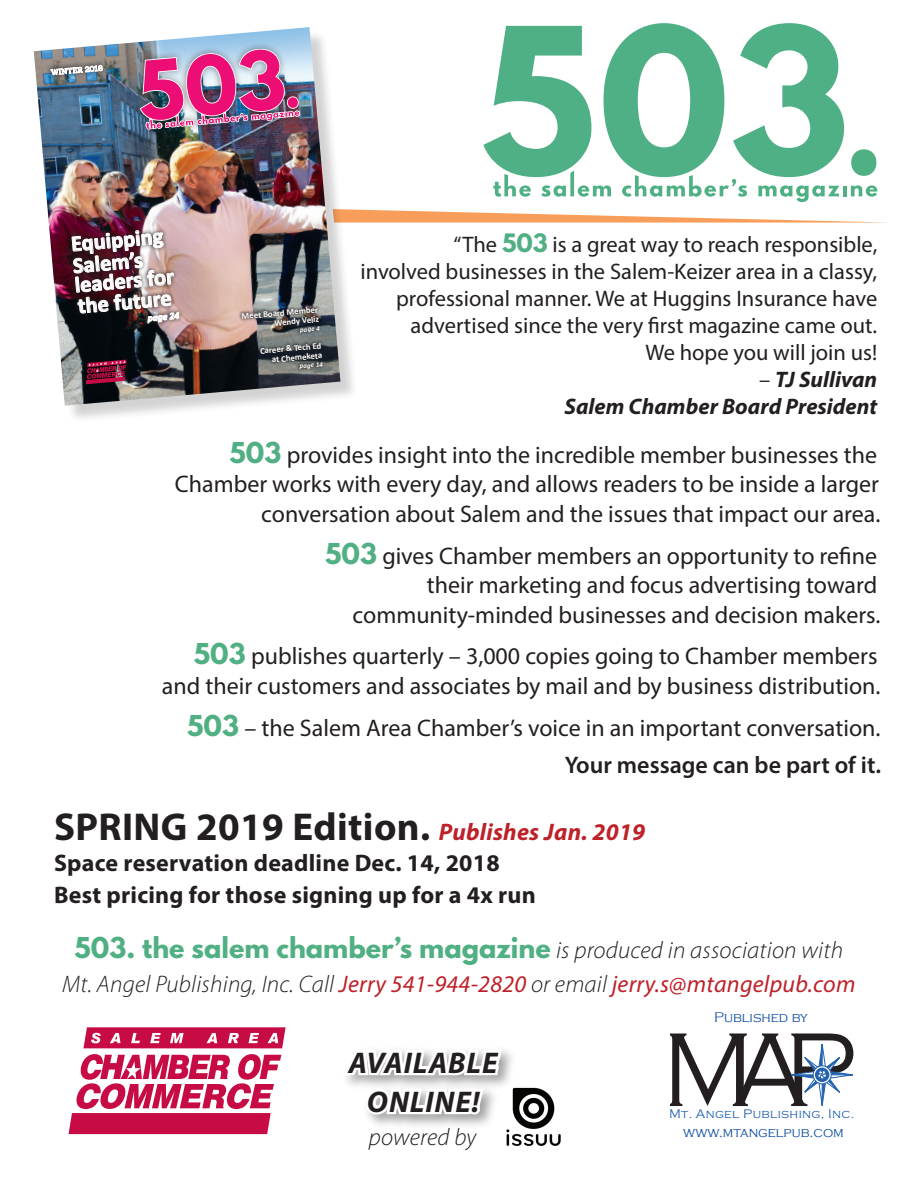
<style>
.page{position:relative;width:918px;height:1188px;background:#fff}
.page>*{position:absolute;margin:0;border:0;box-sizing:border-box;transform-origin:0 0}
.t1{font:700 39px "Myriad Pro";letter-spacing:.01em;color:#231f20}
.t2{font:italic 700 30px/39px "Myriad Pro";letter-spacing:.03em;color:#231f20;text-align:center}
.t3{font:700 25.5px "League Spartan";color:#51b083}
.t4{font:24px/29.7px "Myriad Pro";color:#231f20;text-align:right}
.t5{font:italic 24px "Myriad Pro";letter-spacing:.01em;color:#be2129}
.t6{font:700 24px/31.5px "Myriad Pro";letter-spacing:.01em;color:#231f20}
.t7{font:italic 300 24px "Myriad Pro";letter-spacing:.005em;color:#231f20}
.t8{font:22.5px/27px "Myriad Pro";color:#231f20;text-align:right}
.t9{font:italic 700 22.5px/27px "Myriad Pro";color:#231f20;text-align:right}
.t10{font:700 22.35px/21.9px "Calibri";color:#fff}
.t11{font:300 14.4px "Copperplate Gothic";color:#0d4da1;scale:.95 1}
.t12{font:300 12.9px "Copperplate Gothic";letter-spacing:.025em;color:#2362af}
.t13{font:italic 700 9.6px "Calibri";color:#fff}
.t14{font:700 8.85px/9.6px "Calibri";color:#fff;text-align:right}
.t15{font:italic 700 7.05px "Calibri";color:#fff}
.s1{font-family:"League Spartan";font-weight:700;color:#51b083}
.s2{font-weight:400;font-style:normal}
.s3{font-family:"League Spartan";font-weight:700;font-size:25.5px;color:#51b083}
.s4{font-weight:600}
.s5{font-style:italic;font-size:24px;color:#be2129}
.s6{font-family:"Myriad Pro";font-weight:300;font-style:italic;font-size:24px;color:#231f20}
.s7{font-weight:300;color:#231f20}
</style>
<div class="page">
<img style="left:506px;top:1087px;width:55px;height:59px">
<svg style="left:670px;top:1033px;width:184px;height:73px"></svg>
<div style="left:341px;top:1046px;width:176px;height:84px;background:#231f20;opacity:.42"></div>
<svg style="left:341px;top:1046px;width:164px;height:84px"></svg>
<svg style="left:83px;top:1027px;width:203px;height:21px;background:#d03565"></svg>
<svg style="left:69px;top:1054px;width:212px;height:80px"></svg>
<svg style="left:483px;top:23px;width:394px;height:179px"></svg>
<div style="left:851px;top:149px;width:25px;height:27px;background:#4fb084;border-radius:50%"></div>
<svg style="left:358px;top:209px;width:530px;height:14px"></svg>
<div style="left:37px;top:30px;width:321px;height:394px;background:#231f20;opacity:.2"></div>
<img style="left:34px;top:27px;width:306px;height:379px">
<svg style="left:86px;top:360px;width:41px;height:24px"></svg>
<img style="left:65px;top:222px;width:120px;height:113px">
<svg style="left:238px;top:302px;width:89px;height:76px;background:#585859"></svg>
<svg style="left:45px;top:56px;width:64px;height:28px;background:#848e94"></svg>
<img style="left:128px;top:38px;width:181px;height:102px">
<p class="t10" style="left:70px;top:233px;width:94px;rotate:-5deg">Equipping<br>Salem’s</p>
<p class="t10" style="left:74px;top:274px;width:101px;line-height:21.1px;rotate:-5deg">leaders for the future</p>
<p class="t13" style="left:147px;top:312px;width:33px;rotate:-5deg">page 24</p>
<p class="t14" style="left:241px;top:311px;width:78px;rotate:-5deg">Meet Board Member<br>Wendy Veliz</p>
<p class="t15" style="left:300px;top:325px;width:21px;rotate:-5deg">page 4</p>
<p class="t14" style="left:260px;top:346px;width:63px;rotate:-5deg">Career &amp; Tech Ed at Chemeketa</p>
<p class="t15" style="left:299px;top:362px;width:25px;rotate:-5deg">page 14</p>
<p class="t8" style="left:361px;top:231px;width:518px">“The <span class="s1">503</span> is a great way to reach responsible,<br>involved businesses in the Salem-Keizer area in a classy, professional manner. We at Huggins Insurance have advertised since the very first magazine came out.<br>We hope you will join us!</p>
<p class="t9" style="left:564px;top:365px;width:314px"><span class="s2">–</span> TJ Sullivan<br>Salem Chamber Board President</p>
<p class="t4" style="left:175px;top:439px;width:707px"><span class="s3">503</span> provides insight into the incredible member businesses the<br>Chamber works with every day, and allows readers to be inside a larger conversation about Salem and the issues that impact our area.</p>
<p class="t4" style="left:325px;top:540px;width:557px"><span class="s3">503</span> gives Chamber members an opportunity to refine their marketing and focus advertising toward community-minded businesses and decision makers.</p>
<p class="t4" style="left:162px;top:641px;width:720px"><span class="s3">503</span> publishes quarterly – 3,000 copies going to Chamber members and their customers and associates by mail and by business distribution.</p>
<p class="t4" style="left:187px;top:709px;width:695px;line-height:36.9px"><span class="s3">503</span> – the Salem Area Chamber’s voice in an important conversation.<br><span class="s4">Your message can be part of it.</span></p>
<h1 class="t1" style="left:54px;top:801px;width:593px">SPRING 2019 Edition. <span class="s5">Publishes Jan. 2019</span></h1>
<p class="t6" style="left:54px;top:847px;width:483px">Space reservation deadline Dec. 14, 2018<br>Best pricing for those signing up for a 4x run</p>
<p class="t3" style="left:75px;top:928px;width:770px">503. the salem chamber’s magazine <span class="s6">is produced in association with</span></p>
<p class="t5" style="left:62px;top:969px;width:795px"><span class="s7">Mt. Angel Publishing, Inc. Call</span> Jerry 541-944-2820 <span class="s7">or email</span> jerry.s@mtangelpub.com</p>
<p class="t2" style="left:349px;top:1042px;width:150px">AVAILABLE<br>ONLINE!</p>
<p class="t7" style="left:369px;top:1125px;width:109px">powered by</p>
<p class="t11" style="left:714px;top:1009px;width:100px">Published by</p>
<p class="t12" style="left:669px;top:1106px;width:187px">Mt. Angel Publishing, Inc.</p>
<p class="t11" style="left:683px;top:1125px;width:170px">www.mtangelpub.com</p>
</div>
